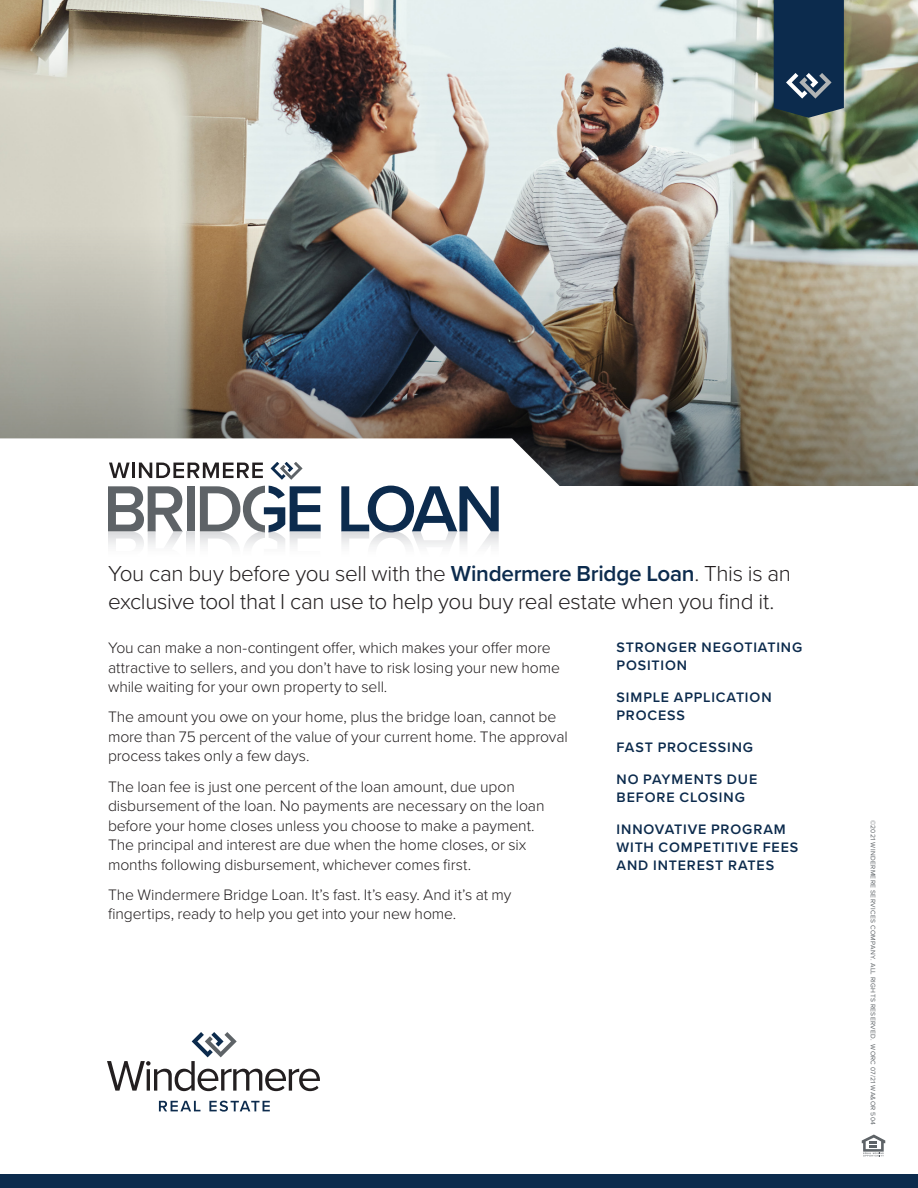
<style>
.page{position:relative;width:918px;height:1188px;background:#fff}
.page>*{position:absolute;margin:0;border:0;box-sizing:border-box;transform-origin:0 0}
.Intro_-_large{font:300 22.5px/28.5px "Proxima Nova";letter-spacing:-.015em;color:#231f20}
.t1{font:300 15.75px/19.5px "Proxima Nova";letter-spacing:-.005em;color:#231f20}
.Bullets___CAPS{font:600 14.25px/18px "Proxima Nova";letter-spacing:.06em;color:#0c2b4d}
.t2{font:6.75px "Proxima Nova";letter-spacing:.05em;color:#5e6367}
.s1{font-weight:600;color:#0c2b4d}
</style>
<div class="page">
<img style="left:0;top:6px;width:918px;height:480px">
<svg style="left:0;top:438px;width:608px;height:97px"></svg>
<svg style="left:862px;top:1135px;width:23px;height:21px"></svg>
<svg style="left:108px;top:486px;width:75px;height:46px"></svg>
<div style="left:187px;top:486px;width:8px;height:46px;background:#5e6367"></div>
<img style="left:108px;top:532px;width:36px;height:14px">
<img style="left:148px;top:532px;width:35px;height:14px">
<img style="left:187px;top:532px;width:8px;height:14px">
<img style="left:200px;top:532px;width:40px;height:14px">
<img style="left:290px;top:532px;width:31px;height:14px">
<img style="left:341px;top:532px;width:71px;height:14px">
<svg style="left:341px;top:486px;width:158px;height:46px"></svg>
<img style="left:412px;top:532px;width:45px;height:14px">
<img style="left:460px;top:532px;width:39px;height:14px">
<img style="left:265px;top:532px;width:20px;height:14px">
<img style="left:243px;top:532px;width:22px;height:14px">
<svg style="left:200px;top:486px;width:121px;height:46px"></svg>
<svg style="left:109px;top:463px;width:21px;height:15px"></svg>
<hr style="left:132px;top:463px;width:3px;height:15px;background:#231f20">
<svg style="left:139px;top:463px;width:124px;height:15px"></svg>
<svg style="left:271px;top:462px;width:32px;height:18px"></svg>
<div style="left:0;top:1174px;width:918px;height:14px;background:#0c2b4d"></div>
<svg style="left:774px;top:0;width:70px;height:118px;background:#1b3755"></svg>
<svg style="left:159px;top:1101px;width:41px;height:10px"></svg>
<svg style="left:209px;top:1101px;width:61px;height:11px"></svg>
<svg style="left:107px;top:1032px;width:213px;height:59px"></svg>
<p class="Intro_-_large" style="left:108px;top:558px;width:685px">You can buy before you sell with the <span class="s1">Windermere Bridge Loan</span>. This is an exclusive tool that I can use to help you buy real estate when you find it.</p>
<p class="t1" style="left:108px;top:637px;width:454px">You can make a non-contingent offer, which makes your offer more attractive to sellers, and you don’t have to risk losing your new home while waiting for your own property to sell.</p>
<p class="t1" style="left:108px;top:707px;width:461px">The amount you owe on your home, plus the bridge loan, cannot be more than 75 percent of the value of your current home. The approval process takes only a few days.</p>
<p class="t1" style="left:108px;top:776px;width:438px">The loan fee is just one percent of the loan amount, due upon disbursement of the loan. No payments are necessary on the loan before your home closes unless you choose to make a payment.<br>The principal and interest are due when the home closes, or six months following disbursement, whichever comes first.</p>
<p class="t1" style="left:108px;top:884px;width:405px">The Windermere Bridge Loan. It’s fast. It’s easy. And it’s at my fingertips, ready to help you get into your new home.</p>
<p class="Bullets___CAPS" style="left:616px;top:638px;width:187px">STRONGER NEGOTIATING<br>POSITION</p>
<p class="Bullets___CAPS" style="left:616px;top:688px;width:157px">SIMPLE APPLICATION<br>PROCESS</p>
<p class="Bullets___CAPS" style="left:616px;top:738px;width:138px">FAST PROCESSING</p>
<p class="Bullets___CAPS" style="left:616px;top:770px;width:142px">NO PAYMENTS DUE<br>BEFORE CLOSING</p>
<p class="Bullets___CAPS" style="left:616px;top:820px;width:183px">INNOVATIVE PROGRAM<br>WITH COMPETITIVE FEES<br>AND INTEREST RATES</p>
<p class="t2" style="left:878px;top:820px;width:222px;rotate:90deg">©2021 WINDERMERE SERVICES COMPANY. ALL RIGHTS RESERVED.</p>
<p class="t2" style="left:878px;top:1044px;width:82px;rotate:90deg">WORC 07/21 WA&amp;OR 504</p>
</div>
